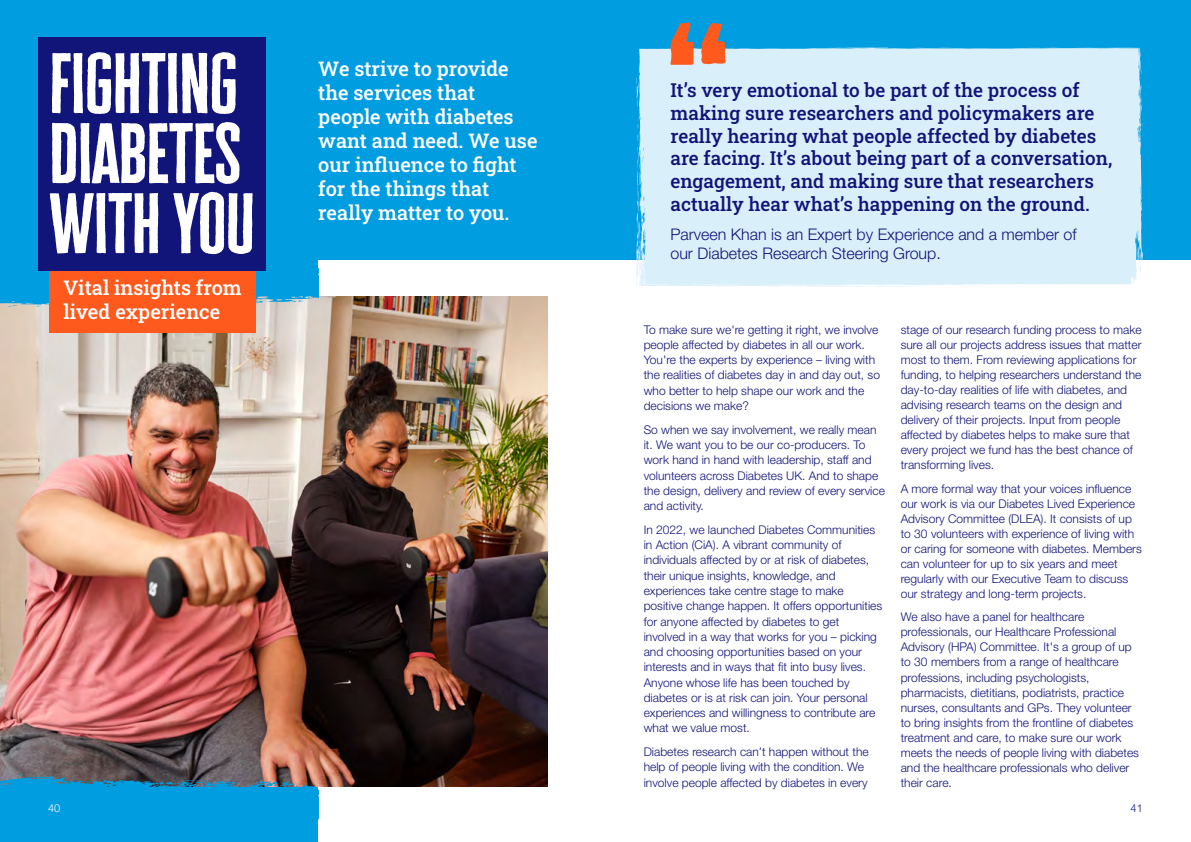
<style>
.page{position:relative;width:1191px;height:842px;background:#009de0}
.page>*{position:absolute;margin:0;border:0;box-sizing:border-box;transform-origin:0 0}
.t1{font:700 70px/70px "Diabetes UK Cheddar";letter-spacing:-.015em;color:#fff}
.t2{font:500 20px/24px "Roboto Slab";color:#fff}
.t3{font:500 19px/22.8px "Roboto Slab";color:#111478}
.t4{font:300 16px/19px "Helvetica Neue LT Std";color:#111478}
.t5{font:300 12px/15px "Helvetica Neue LT Std";color:#111478}
.t6{font:300 11px "Helvetica Neue LT Std";color:#fff}
.t7{font:300 11px "Helvetica Neue LT Std";color:#111478}
</style>
<div class="page">
<div style="left:318px;top:261px;width:873px;height:581px;background:#fff"></div>
<svg style="left:636px;top:77px;width:2px;height:30px"></svg>
<svg style="left:1029px;top:47px;width:31px;height:1px"></svg>
<svg style="left:1080px;top:47px;width:19px;height:1px"></svg>
<svg style="left:862px;top:47px;width:16px;height:1px"></svg>
<div style="left:638px;top:48px;width:504px;height:236px;background:#d9f0fa"></div>
<div style="left:636px;top:117px;width:453px;height:170px;background:#d9f0fa"></div>
<img style="left:0;top:296px;width:547px;height:491px">
<svg style="left:664px;top:22px;width:62px;height:43px"></svg>
<img style="left:0;top:774px;width:318px;height:13px">
<svg style="left:0;top:253px;width:318px;height:54px"></svg>
<div style="left:49px;top:261px;width:206px;height:71px;background:#ff5a1d"></div>
<div style="left:38px;top:37px;width:227px;height:233px;background:#111478"></div>
<h1 class="t1" style="left:49px;top:48px;width:208px">FIGHTING<br>DIABETES<br>WITH YOU</h1>
<h2 class="t2" style="left:63px;top:275px;width:180px">Vital insights from lived experience</h2>
<h2 class="t2" style="left:318px;top:56px;width:221px">We strive to provide the services that people with diabetes want and need. We use our influence to fight for the things that really matter to you.</h2>
<p class="t3" style="left:670px;top:78px;width:443px">It’s very emotional to be part of the process of making sure researchers and policymakers are really hearing what people affected by diabetes are facing. It’s about being part of a conversation, engagement, and making sure that researchers actually hear what’s happening on the ground.</p>
<h3 class="t4" style="left:670px;top:225px;width:408px">Parveen Khan is an Expert by Experience and a member of our Diabetes Research Steering Group.</h3>
<p class="t5" style="left:643px;top:321px;width:238px;line-height:15.3px">To make sure we're getting it right, we involve people affected by diabetes in all our work.<br>You're the experts by experience – living with the realities of diabetes day in and day out, so who better to help shape our work and the decisions we make?</p>
<p class="t5" style="left:643px;top:422px;width:243px;line-height:15.3px">So when we say involvement, we really mean it. We want you to be our co-producers. To work hand in hand with leadership, staff and volunteers across Diabetes UK. And to shape the design, delivery and review of every service and activity.</p>
<p class="t5" style="left:643px;top:522px;width:240px;line-height:15.3px">In 2022, we launched Diabetes Communities in Action (CiA). A vibrant community of individuals affected by or at risk of diabetes, their unique insights, knowledge, and experiences take centre stage to make positive change happen. It offers opportunities for anyone affected by diabetes to get involved in a way that works for you – picking and choosing opportunities based on your interests and in ways that fit into busy lives.<br>Anyone whose life has been touched by diabetes or is at risk can join. Your personal experiences and willingness to contribute are what we value most.</p>
<p class="t5" style="left:643px;top:744px;width:226px;line-height:15.3px">Diabetes research can’t happen without the help of people living with the condition. We involve people affected by diabetes in every</p>
<p class="t5" style="left:900px;top:322px;width:242px">stage of our research funding process to make sure all our projects address issues that matter most to them. From reviewing applications for funding, to helping researchers understand the day-to-day realities of life with diabetes, and advising research teams on the design and delivery of their projects. Input from people affected by diabetes helps to make sure that every project we fund has the best chance of transforming lives.</p>
<p class="t5" style="left:900px;top:480px;width:242px">A more formal way that your voices influence our work is via our Diabetes Lived Experience Advisory Committee (DLEA). It consists of up to 30 volunteers with experience of living with or caring for someone with diabetes. Members can volunteer for up to six years and meet regularly with our Executive Team to discuss our strategy and long-term projects.</p>
<p class="t5" style="left:900px;top:609px;width:240px">We also have a panel for healthcare professionals, our Healthcare Professional Advisory (HPA) Committee. It's a group of up to 30 members from a range of healthcare professions, including psychologists, pharmacists, dietitians, podiatrists, practice nurses, consultants and GPs. They volunteer to bring insights from the frontline of diabetes treatment and care, to make sure our work meets the needs of people living with diabetes and the healthcare professionals who deliver their care.</p>
<p class="t6" style="left:48px;top:801px;width:14px">40</p>
<p class="t7" style="left:1130px;top:801px;width:14px">41</p>
</div>
